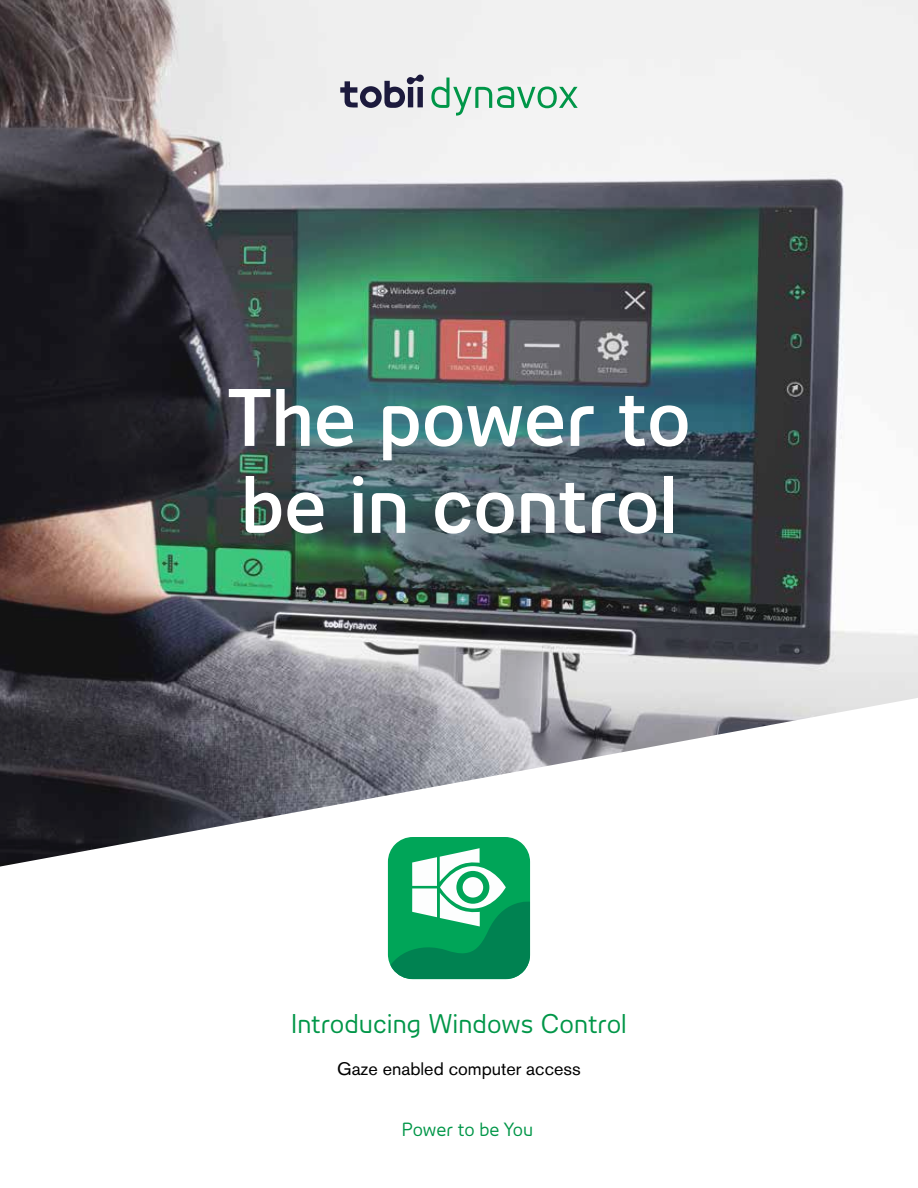
<style>
.page{position:relative;width:918px;height:1188px;background:#fff}
.page>*{position:absolute;margin:0;border:0;box-sizing:border-box;transform-origin:0 0}
.t1{font:600 76.5px/87px "Tele Voice";color:#fff}
.t2{font:25.5px "Tele Voice";color:#009648}
.t3{font:18px "Akzidenz Grotesk BE";color:#000}
.t4{font:18px "Tele Voice";color:#009648}
</style>
<div class="page">
<img style="left:0;top:0;width:918px;height:867px">
<svg style="left:431px;top:78px;width:147px;height:38px"></svg>
<svg style="left:340px;top:75px;width:84px;height:33px"></svg>
<svg style="left:388px;top:837px;width:142px;height:142px"></svg>
<div style="left:463px;top:877px;width:20px;height:21px;background:#fdfefe;border-radius:50%"></div>
<h1 class="t1" style="left:227px;top:374px;width:465px">The power to be in control</h1>
<p class="t2" style="left:291px;top:1008px;width:337px">Introducing Windows Control</p>
<p class="t3" style="left:337px;top:1058px;width:245px">Gaze enabled computer access</p>
<p class="t4" style="left:402px;top:1119px;width:133px">Power to be You</p>
</div>
